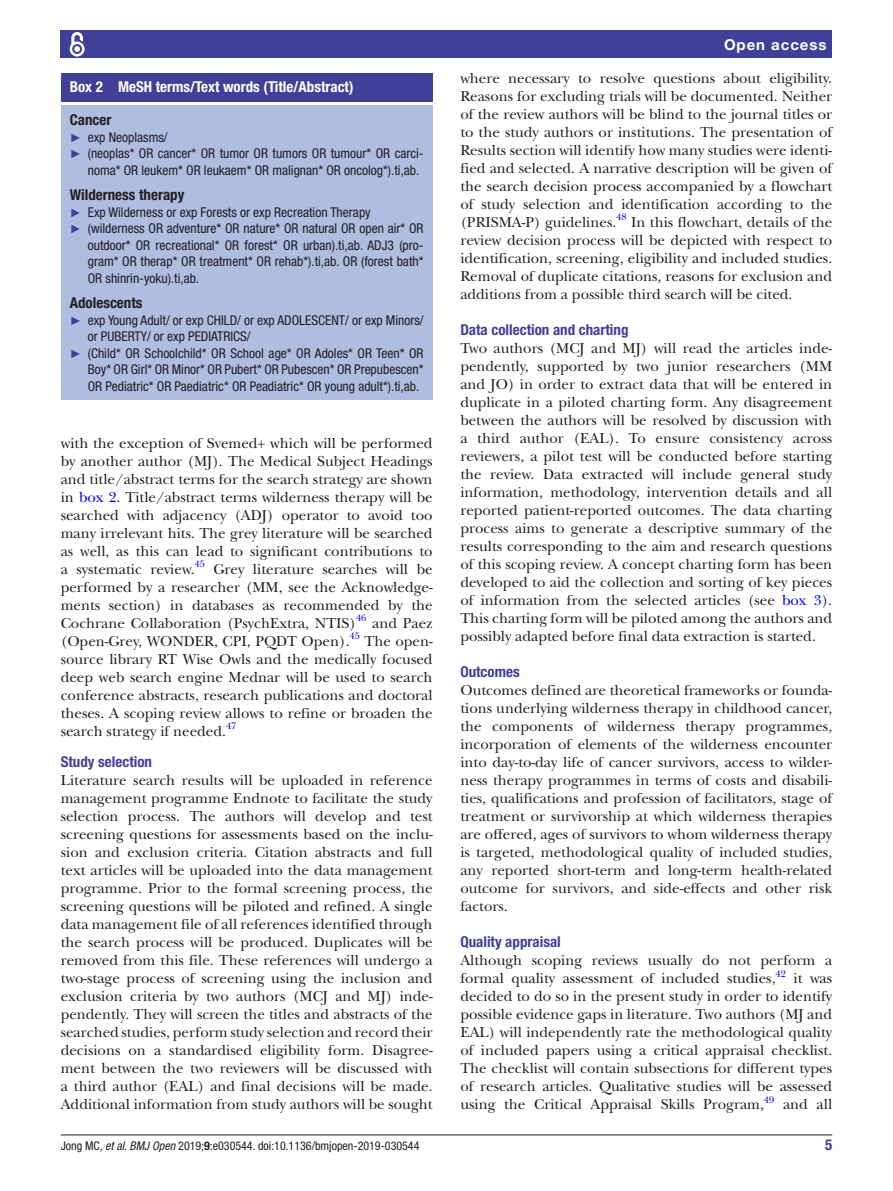
<style>
.page{position:relative;width:893px;height:1191px;background:#fff}
.page>*{position:absolute;margin:0;border:0;box-sizing:border-box;transform-origin:0 0}
.t1{font:15px/18px "New Baskerville";color:#231f20;text-align:justify}
.t2{font:700 condensed 15px "Helvetica Neue LT Std";color:#414099}
.t3{font:700 condensed 15px "Helvetica Neue LT Std";color:#fff}
.t4{font:700 condensed 15px "Helvetica Neue LT Std";color:#231f20}
.t5{font:700 15px "Helvetica Neue LT Std";letter-spacing:.065em;color:#fff}
.t6{font:condensed 13.5px "Helvetica Neue LT Std";color:#231f20}
.t7{font:condensed 12px "Helvetica Neue LT Std";color:#231f20}
.t8{font:9.9px "New Baskerville";color:#00f}
.s1{font-family:"Arial";font-stretch:normal;font-size:12px;color:#414099}
.s2{color:#00f}
.s3{font-style:italic}
.s4{font-weight:700}
</style>
<div class="page">
<hr style="left:61px;top:1134px;width:771px;height:1px;background:#231f20">
<div style="left:61px;top:31px;width:771px;height:27px;background:#414099"></div>
<svg style="left:69px;top:32px;width:16px;height:25px"></svg>
<div style="left:61px;top:73px;width:372px;height:28px;background:#414099"></div>
<div style="left:61px;top:106px;width:372px;height:294px;background:#afbde1"></div>
<p class="t3" style="left:70px;top:78px;width:285px">Box 2 MeSH terms/Text words (Title/Abstract)</p>
<p class="t4" style="left:70px;top:111px;width:43px">Cancer</p>
<p class="t6" style="left:70px;top:129px;width:99px"><span class="s1">►</span> exp Neoplasms/</p>
<p class="t6" style="left:70px;top:146px;width:355px"><span class="s1">►</span> (neoplas* OR cancer* OR tumor OR tumors OR tumour* OR carci-</p>
<p class="t6" style="left:88px;top:162px;width:333px">noma* OR leukem* OR leukaem* OR malignan* OR oncolog*).ti,ab.</p>
<p class="t4" style="left:70px;top:186px;width:116px">Wilderness therapy</p>
<p class="t6" style="left:70px;top:204px;width:302px"><span class="s1">►</span> Exp Wilderness or exp Forests or exp Recreation Therapy</p>
<p class="t6" style="left:70px;top:221px;width:355px"><span class="s1">►</span> (wilderness OR adventure* OR nature* OR natural OR open air* OR</p>
<p class="t6" style="left:88px;top:237px;width:337px">outdoor* OR recreational* OR forest* OR urban).ti,ab. ADJ3 (pro-</p>
<p class="t6" style="left:88px;top:254px;width:337px">gram* OR therap* OR treatment* OR rehab*).ti,ab. OR (forest bath*</p>
<p class="t6" style="left:88px;top:270px;width:113px">OR shinrin-yoku).ti,ab.</p>
<p class="t4" style="left:70px;top:294px;width:74px">Adolescents</p>
<p class="t6" style="left:70px;top:312px;width:355px"><span class="s1">►</span> exp Young Adult/ or exp CHILD/ or exp ADOLESCENT/ or exp Minors/</p>
<p class="t6" style="left:88px;top:329px;width:164px">or PUBERTY/ or exp PEDIATRICS/</p>
<p class="t6" style="left:70px;top:345px;width:355px"><span class="s1">►</span> (Child* OR Schoolchild* OR School age* OR Adoles* OR Teen* OR</p>
<p class="t6" style="left:88px;top:362px;width:337px">Boy* OR Girl* OR Minor* OR Pubert* OR Pubescen* OR Prepubescen*</p>
<p class="t6" style="left:88px;top:378px;width:333px">OR Pediatric* OR Paediatric* OR Peadiatric* OR young adult*).ti,ab.</p>
<p class="t1" style="left:61px;top:434px;width:373px">with the exception of Svemed+ which will be performed by another author (MJ). The Medical Subject Headings and title/abstract terms for the search strategy are shown in <span class="s2">box 2</span>. Title/abstract terms wilderness therapy will be searched with adjacency (ADJ) operator to avoid too many irrelevant hits. The grey literature will be searched as well, as this can lead to significant contributions to a systematic review.</p>
<p class="t8" style="left:195px;top:558px;width:12px">45</p>
<p class="t1" style="left:61px;top:560px;width:373px;text-indent:153px">Grey literature searches will be performed by a researcher (MM, see the Acknowledge&shy;ments section) in databases as recommended by the Cochrane Collaboration (PsychExtra, NTIS)</p>
<p class="t8" style="left:356px;top:612px;width:12px">46</p>
<p class="t1" style="left:372px;top:614px;width:62px">and Paez</p>
<p class="t1" style="left:61px;top:632px;width:290px">(Open-Grey, WONDER, CPI, PQDT Open).</p>
<p class="t8" style="left:350px;top:630px;width:12px">45</p>
<p class="t1" style="left:61px;top:632px;width:373px;text-indent:304px">The open&shy;source library RT Wise Owls and the medically focused deep web search engine Mednar will be used to search conference abstracts, research publications and doctoral theses. A scoping review allows to refine or broaden the search strategy if needed.</p>
<p class="t8" style="left:226px;top:720px;width:12px">47</p>
<p class="t2" style="left:61px;top:753px;width:93px">Study selection</p>
<p class="t1" style="left:61px;top:771px;width:373px">Literature search results will be uploaded in reference management programme Endnote to facilitate the study selection process. The authors will develop and test screening questions for assessments based on the inclu&shy;sion and exclusion criteria. Citation abstracts and full text articles will be uploaded into the data management programme. Prior to the formal screening process, the screening questions will be piloted and refined. A single data management file of all references identified through the search process will be produced. Duplicates will be removed from this file. These references will undergo a two-stage process of screening using the inclusion and exclusion criteria by two authors (MCJ and MJ) inde&shy;pendently. They will screen the titles and abstracts of the searched studies, perform study selection and record their decisions on a standardised eligibility form. Disagree&shy;ment between the two reviewers will be discussed with a third author (EAL) and final decisions will be made.<br>Additional information from study authors will be sought</p>
<p class="t5" style="left:724px;top:35px;width:104px">Open access</p>
<p class="t1" style="left:460px;top:69px;width:373px">where necessary to resolve questions about eligibility.<br>Reasons for excluding trials will be documented. Neither of the review authors will be blind to the journal titles or to the study authors or institutions. The presentation of Results section will identify how many studies were identi&shy;fied and selected. A narrative description will be given of the search decision process accompanied by a flowchart of study selection and identification according to the (PRISMA-P) guidelines.<sup>48</sup> In this flowchart, details of the review decision process will be depicted with respect to identification, screening, eligibility and included studies.<br>Removal of duplicate citations, reasons for exclusion and additions from a possible third search will be cited.</p>
<p class="t2" style="left:460px;top:321px;width:170px">Data collection and charting</p>
<p class="t1" style="left:460px;top:339px;width:373px">Two authors (MCJ and MJ) will read the articles inde&shy;pendently, supported by two junior researchers (MM and JO) in order to extract data that will be entered in duplicate in a piloted charting form. Any disagreement between the authors will be resolved by discussion with a third author (EAL). To ensure consistency across reviewers, a pilot test will be conducted before starting the review. Data extracted will include general study information, methodology, intervention details and all reported patient-reported outcomes. The data charting process aims to generate a descriptive summary of the results corresponding to the aim and research questions of this scoping review. A concept charting form has been developed to aid the collection and sorting of key pieces of information from the selected articles (see <span class="s2">box 3</span>).<br>This charting form will be piloted among the authors and possibly adapted before final data extraction is started.</p>
<p class="t2" style="left:460px;top:663px;width:61px">Outcomes</p>
<p class="t1" style="left:460px;top:681px;width:373px">Outcomes defined are theoretical frameworks or founda&shy;tions underlying wilderness therapy in childhood cancer, the components of wilderness therapy programmes, incorporation of elements of the wilderness encounter into day-to-day life of cancer survivors, access to wilder&shy;ness therapy programmes in terms of costs and disabili&shy;ties, qualifications and profession of facilitators, stage of treatment or survivorship at which wilderness therapies are offered, ages of survivors to whom wilderness therapy is targeted, methodological quality of included studies, any reported short-term and long-term health-related outcome for survivors, and side-effects and other risk factors.</p>
<p class="t2" style="left:460px;top:933px;width:102px">Quality appraisal</p>
<p class="t1" style="left:460px;top:951px;width:373px">Although scoping reviews usually do not perform a formal quality assessment of included studies,</p>
<p class="t8" style="left:776px;top:967px;width:12px">42</p>
<p class="t1" style="left:460px;top:969px;width:373px;text-indent:333px">it was decided to do so in the present study in order to identify possible evidence gaps in literature. Two authors (MJ and EAL) will independently rate the methodological quality of included papers using a critical appraisal checklist.<br>The checklist will contain subsections for different types of research articles. Qualitative studies will be assessed using the Critical Appraisal Skills Program,<sup>49</sup></p>
<p class="t1" style="left:783px;top:1095px;width:51px">and all</p>
<p class="t7" style="left:61px;top:1138px;width:360px">Jong MC, <span class="s3">et al</span>. <span class="s3">BMJ Open</span> 2019;<span class="s4">9</span>:e030544. doi:10.1136/bmjopen-2019-030544</p>
<p class="t2" style="left:825px;top:1135px;width:9px">5</p>
</div>
